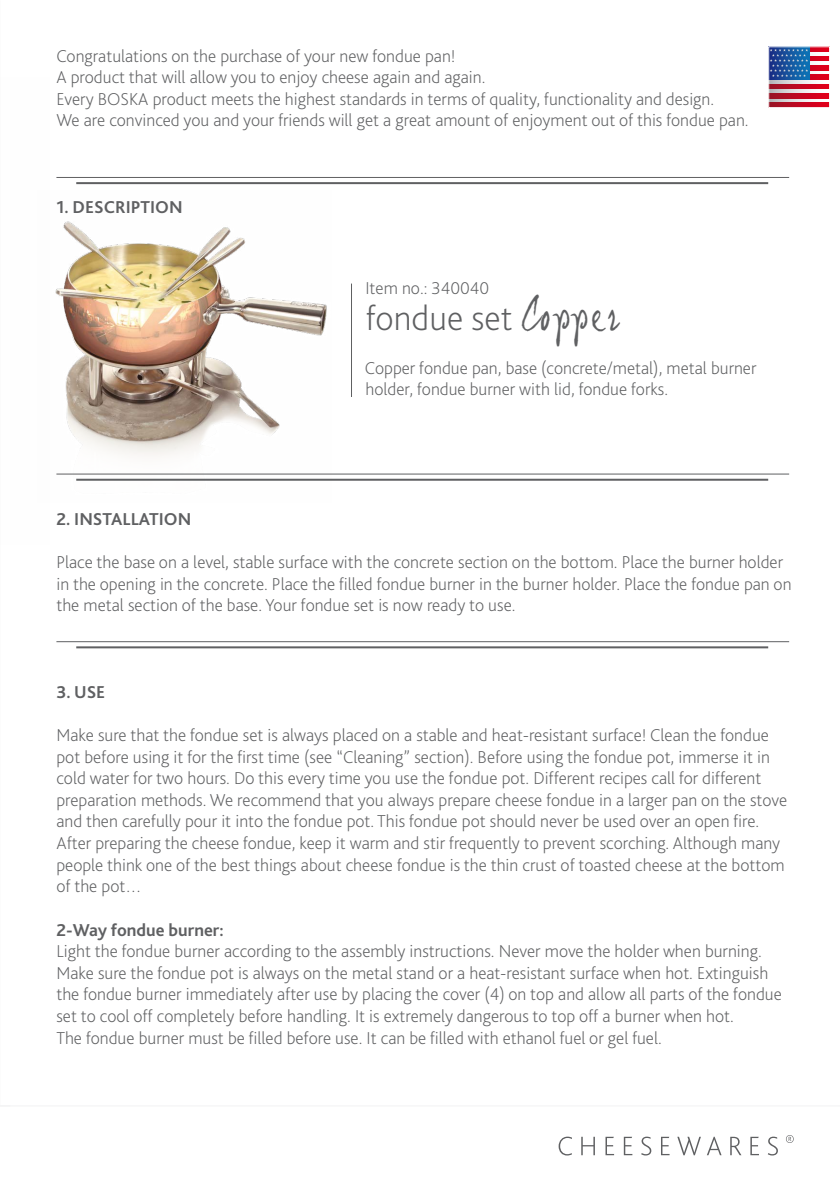
<style>
.page{position:relative;width:840px;height:1191px;background:#fff}
.page>*{position:absolute;margin:0;border:0;box-sizing:border-box;transform-origin:0 0}
.t1{font:200 36px "Bliss 2";color:#5f6062}
.t2{font:200 18px/21.6px "Bliss 2";color:#5f6062}
.t3{font:700 18px "Bliss 2";color:#5f6062}
.s1{font-family:"Joe Hand 2";font-weight:400;font-size:42px}
</style>
<div class="page">
<svg style="left:558px;top:1135px;width:235px;height:20px"></svg>
<hr style="left:0;top:1105px;width:839px;height:1px;background:#f2f2f3">
<svg style="left:770px;top:51px;width:57px;height:52px"></svg>
<svg style="left:808px;top:49px;width:19px;height:2px"></svg>
<svg style="left:808px;top:56px;width:19px;height:5px"></svg>
<svg style="left:808px;top:65px;width:19px;height:5px"></svg>
<svg style="left:808px;top:75px;width:19px;height:5px"></svg>
<svg style="left:770px;top:84px;width:57px;height:5px"></svg>
<svg style="left:770px;top:94px;width:57px;height:4px"></svg>
<svg style="left:770px;top:103px;width:57px;height:3px"></svg>
<div style="left:768px;top:47px;width:40px;height:33px;background:linear-gradient(to right,#1c2c83,#0e74b5)"></div>
<svg style="left:770px;top:49px;width:37px;height:28px"></svg>
<div style="left:768px;top:47px;width:61px;height:61px;border:1px solid #fff"></div>
<img style="left:55px;top:221px;width:277px;height:258px">
<hr style="left:351px;top:283px;width:1px;height:114px;background:#5f6062">
<hr style="left:56px;top:177px;width:732px;height:1px;background:#5f6062">
<hr style="left:76px;top:182px;width:691px;height:2px;background:#5f6062">
<hr style="left:56px;top:473px;width:732px;height:1px;background:#5f6062">
<hr style="left:76px;top:479px;width:691px;height:2px;background:#5f6062">
<hr style="left:56px;top:641px;width:732px;height:1px;background:#5f6062">
<hr style="left:76px;top:646px;width:691px;height:2px;background:#5f6062">
<p class="t2" style="left:56px;top:44px;width:693px">Congratulations on the purchase of your new fondue pan!<br>A product that will allow you to enjoy cheese again and again.<br>Every BOSKA product meets the highest standards in terms of quality, functionality and design.<br>We are convinced you and your friends will get a great amount of enjoyment out of this fondue pan.</p>
<p class="t3" style="left:56px;top:196px;width:128px">1. DESCRIPTION</p>
<p class="t2" style="left:365px;top:277px;width:125px">Item no.: 340040</p>
<h1 class="t1" style="left:365px;top:296px;width:256px">fondue set <span class="s1">Copper</span></h1>
<p class="t2" style="left:365px;top:356px;width:393px">Copper fondue pan, base (concrete/metal), metal burner holder, fondue burner with lid, fondue forks.</p>
<p class="t3" style="left:56px;top:508px;width:136px">2. INSTALLATION</p>
<p class="t2" style="left:56px;top:551px;width:736px">Place the base on a level, stable surface with the concrete section on the bottom. Place the burner holder in the opening in the concrete. Place the filled fondue burner in the burner holder. Place the fondue pan on the metal section of the base. Your fondue set is now ready to use.</p>
<p class="t3" style="left:56px;top:680px;width:50px">3. USE</p>
<p class="t2" style="left:56px;top:724px;width:732px">Make sure that the fondue set is always placed on a stable and heat-resistant surface! Clean the fondue pot before using it for the first time (see “Cleaning” section). Before using the fondue pot, immerse it in cold water for two hours. Do this every time you use the fondue pot. Different recipes call for different preparation methods. We recommend that you always prepare cheese fondue in a larger pan on the stove and then carefully pour it into the fondue pot. This fondue pot should never be used over an open fire.<br>After preparing the cheese fondue, keep it warm and stir frequently to prevent scorching. Although many people think one of the best things about cheese fondue is the thin crust of toasted cheese at the bottom of the pot…</p>
<p class="t3" style="left:56px;top:918px;width:169px">2-Way fondue burner:</p>
<p class="t2" style="left:56px;top:940px;width:726px">Light the fondue burner according to the assembly instructions. Never move the holder when burning.<br>Make sure the fondue pot is always on the metal stand or a heat-resistant surface when hot. Extinguish the fondue burner immediately after use by placing the cover (4) on top and allow all parts of the fondue set to cool off completely before handling. It is extremely dangerous to top off a burner when hot.<br>The fondue burner must be filled before use. It can be filled with ethanol fuel or gel fuel.</p>
</div>
